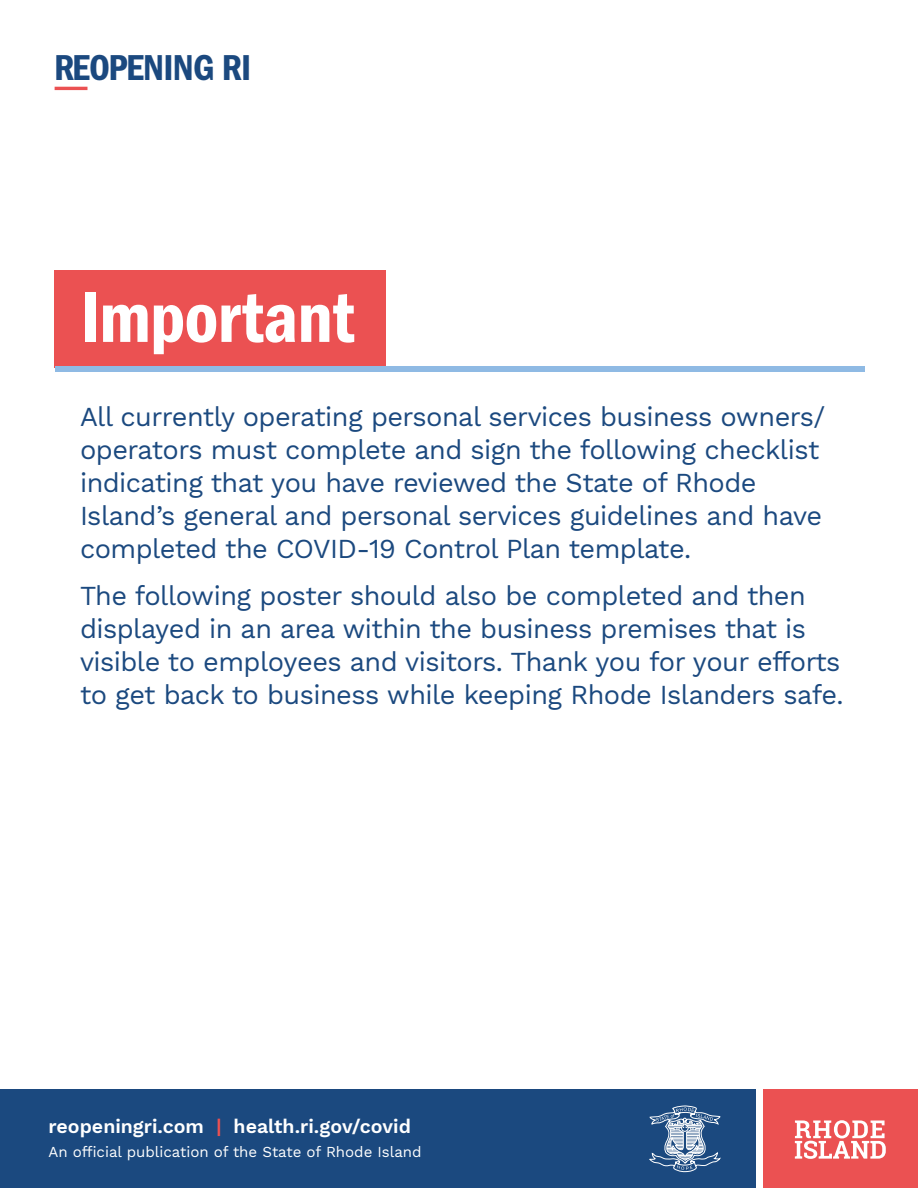
<style>
.page{position:relative;width:918px;height:1188px;background:#fff}
.page>*{position:absolute;margin:0;border:0;box-sizing:border-box;transform-origin:0 0}
.t1{font:73.8px "Franklin Gothic LT Pro Cn Dm";letter-spacing:-.01em;color:#fff}
.t2{font:37.35px "Franklin Gothic LT Pro Cn Dm";letter-spacing:-.02em;color:#1b497f}
.t3{font:27px/33px "Work Sans";letter-spacing:-.02em;color:#1b497f}
.t4{font:600 19.5px "Work Sans";color:#fff}
.t5{font:15px "Work Sans";color:#fff}
.s1{color:#eb5152}
</style>
<div class="page">
<hr style="left:55px;top:87px;width:32px;height:3px;background:#eb5152">
<div style="left:0;top:1090px;width:756px;height:98px;background:#1b497f"></div>
<svg style="left:649px;top:1106px;width:72px;height:66px"></svg>
<div style="left:764px;top:1090px;width:154px;height:98px;background:#eb5152"></div>
<svg style="left:795px;top:1120px;width:91px;height:39px"></svg>
<div style="left:54px;top:271px;width:332px;height:97px;background:#eb5152"></div>
<div style="left:56px;top:367px;width:810px;height:5px;background:#8fbae4"></div>
<h2 class="t2" style="left:54px;top:46px;width:199px">REOPENING RI</h2>
<h1 class="t1" style="left:80px;top:275px;width:276px">Important</h1>
<p class="t3" style="left:80px;top:402px;width:747px">All currently operating personal services business owners/ operators must complete and sign the following checklist indicating that you have reviewed the State of Rhode Island’s general and personal services guidelines and have completed the COVID-19 Control Plan template.</p>
<p class="t3" style="left:80px;top:580px;width:765px">The following poster should also be completed and then displayed in an area within the business premises that is visible to employees and visitors. Thank you for your efforts to get back to business while keeping Rhode Islanders safe.</p>
<p class="t4" style="left:49px;top:1115px;width:364px">reopeningri.com <span class="s1">|</span> health.ri.gov/covid</p>
<p class="t5" style="left:49px;top:1143px;width:375px">An official publication of the State of Rhode Island</p>
</div>
